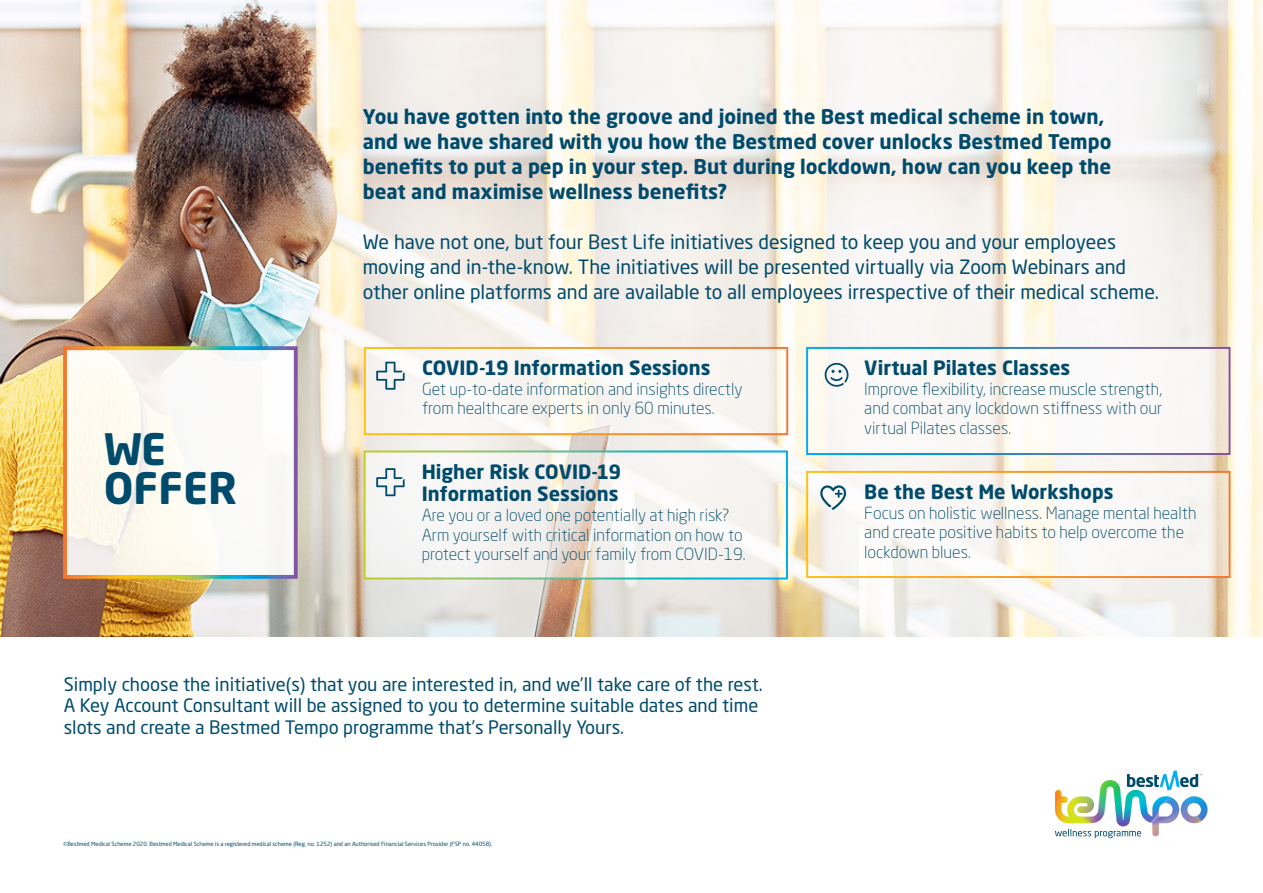
<style>
.page{position:relative;width:1263px;height:893px;background:#fff}
.page>*{position:absolute;margin:0;border:0;box-sizing:border-box;transform-origin:0 0}
.t1{font:700 42.75px "Neo Sans Std";color:#004b6c}
.t2{font:700 19.95px "Neo Sans Std";color:#004b6c}
.t3{font:19.5px "Neo Sans Std";letter-spacing:-.005em;color:#004b6c}
.HIGHLIGHT{font:700 19.5px "Neo Sans Std";color:#004b6c}
.t4{font:18.3px/21.6px "Neo Sans Std";color:#004b6c}
.HIGHLIGHT-2{font:300 16.5px "Neo Sans Std";color:#004b6c}
.t5{font:5.7px "Neo Sans Std";color:#004b6c}
</style>
<div class="page">
<img style="left:0;top:0;width:1263px;height:637px">
<img style="left:1055px;top:770px;width:152px;height:68px">
<svg style="left:809px;top:350px;width:418px;height:102px"></svg>
<div style="left:806px;top:347px;width:424px;height:108px;border:2px solid #fff"></div>
<svg style="left:825px;top:363px;width:23px;height:24px"></svg>
<svg style="left:367px;top:453px;width:418px;height:123px;fill:#f5f4f2"></svg>
<div style="left:364px;top:450px;width:424px;height:129px;border:2px solid #fff"></div>
<svg style="left:376px;top:468px;width:29px;height:28px"></svg>
<svg style="left:809px;top:474px;width:418px;height:101px;fill:#faf8f6"></svg>
<div style="left:806px;top:471px;width:424px;height:107px;border:2px solid #fff"></div>
<svg style="left:819px;top:485px;width:28px;height:25px"></svg>
<div style="left:65px;top:348px;width:231px;height:229px;background:#fbfaf5"></div>
<div style="left:63px;top:346px;width:235px;height:233px;border:4px solid #fff"></div>
<div style="left:365px;top:348px;width:422px;height:86px;background:#f9f6f4"></div>
<div style="left:364px;top:347px;width:424px;height:88px;border:2px solid #fff"></div>
<svg style="left:376px;top:362px;width:29px;height:28px"></svg>
<p class="t1" style="left:104px;top:421px;width:64px">WE</p>
<p class="t1" style="left:104px;top:460px;width:135px">OFFER</p>
<h2 class="t2" style="left:363px;top:103px;width:743px">You have gotten into the groove and joined the Best medical scheme in town,</h2>
<h2 class="t2" style="left:363px;top:129px;width:750px">and we have shared with you how the Bestmed cover unlocks Bestmed Tempo</h2>
<h2 class="t2" style="left:363px;top:154px;width:750px">benefits to put a pep in your step. But during lockdown, how can you keep the</h2>
<h2 class="t2" style="left:363px;top:179px;width:366px">beat and maximise wellness benefits?</h2>
<h2 class="t3" style="left:363px;top:230px;width:755px">We have not one, but four Best Life initiatives designed to keep you and your employees</h2>
<h2 class="t3" style="left:363px;top:255px;width:765px">moving and in-the-know. The initiatives will be presented virtually via Zoom Webinars and</h2>
<h2 class="t3" style="left:363px;top:280px;width:798px">other online platforms and are available to all employees irrespective of their medical scheme.</h2>
<p class="HIGHLIGHT" style="left:422px;top:355px;width:290px">COVID-19 Information Sessions</p>
<p class="HIGHLIGHT-2" style="left:422px;top:379px;width:322px">Get up-to-date information and insights directly</p>
<p class="HIGHLIGHT-2" style="left:422px;top:399px;width:294px">from healthcare experts in only 60 minutes.</p>
<p class="HIGHLIGHT" style="left:422px;top:459px;width:201px">Higher Risk COVID-19</p>
<p class="HIGHLIGHT" style="left:422px;top:482px;width:198px">Information Sessions</p>
<p class="HIGHLIGHT-2" style="left:422px;top:505px;width:309px">Are you or a loved one potentially at high risk?</p>
<p class="HIGHLIGHT-2" style="left:422px;top:525px;width:322px">Arm yourself with critical information on how to</p>
<p class="HIGHLIGHT-2" style="left:422px;top:544px;width:325px">protect yourself and your family from COVID-19.</p>
<p class="HIGHLIGHT" style="left:864px;top:355px;width:207px">Virtual Pilates Classes</p>
<p class="HIGHLIGHT-2" style="left:864px;top:379px;width:299px">Improve flexibility, increase muscle strength,</p>
<p class="HIGHLIGHT-2" style="left:864px;top:399px;width:300px">and combat any lockdown stiffness with our</p>
<p class="HIGHLIGHT-2" style="left:864px;top:418px;width:148px">virtual Pilates classes.</p>
<p class="HIGHLIGHT" style="left:864px;top:479px;width:251px">Be the Best Me Workshops</p>
<p class="HIGHLIGHT-2" style="left:864px;top:503px;width:334px">Focus on holistic wellness. Manage mental health</p>
<p class="HIGHLIGHT-2" style="left:864px;top:522px;width:321px">and create positive habits to help overcome the</p>
<p class="HIGHLIGHT-2" style="left:864px;top:542px;width:108px">lockdown blues.</p>
<p class="t4" style="left:64px;top:673px;width:700px">Simply choose the initiative(s) that you are interested in, and we’ll take care of the rest.</p>
<p class="t4" style="left:64px;top:694px;width:696px">A Key Account Consultant will be assigned to you to determine suitable dates and time slots and create a Bestmed Tempo programme that’s Personally Yours.</p>
<p class="t5" style="left:63px;top:840px;width:431px">©Bestmed Medical Scheme 2020. Bestmed Medical Scheme is a registered medical scheme (Reg. no. 1252) and an Authorised Financial Services Provider (FSP no. 44058).</p>
</div>
